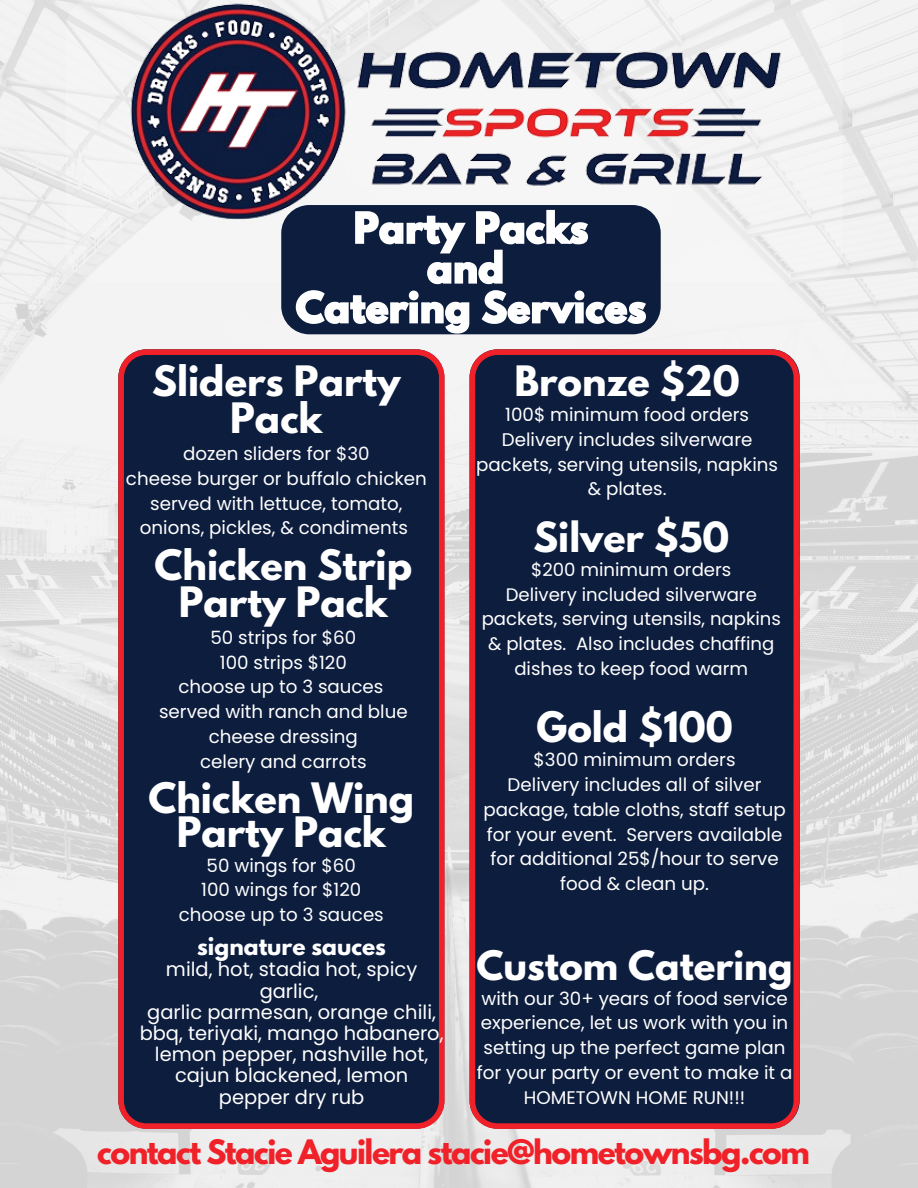
<style>
.page{position:relative;width:918px;height:1188px;background:#fff}
.page>*{position:absolute;margin:0;border:0;box-sizing:border-box;transform-origin:0 0}
.t1{font:700 37.05px/37.2px "League Spartan";color:#fff;text-align:center}
.t2{font:700 37.05px "League Spartan";letter-spacing:.02em;color:#fff}
.t3{font:700 36.75px "League Spartan";color:#fff}
.t4{font:700 36px "League Spartan";color:#fff}
.t5{font:700 29.85px "League Spartan";letter-spacing:-.05em;color:#f02128}
.t6{font:700 21.75px "League Spartan";color:#fff}
.t7{font:19.5px/21.1px "Poppins";color:#fff;text-align:center}
.t8{font:18.3px/24.8px "Poppins";color:#fff;text-align:center}
.t9{font:18.15px/24.6px "Poppins";color:#fff;text-align:center}
</style>
<div class="page">
<img style="left:0;top:0;width:918px;height:1188px">
<svg style="left:66px;top:0;width:777px;height:282px;fill:#f5f5f5"></svg>
<img style="left:445px;top:866px;width:25px;height:34px">
<img style="left:121px;top:0;width:677px;height:231px">
<div style="left:281px;top:205px;width:380px;height:129px;background:#0d1d3e;border-radius:28px"></div>
<div style="left:118px;top:349px;width:327px;height:780px;background:#0d1d3e"></div>
<div style="left:470px;top:349px;width:329px;height:780px;background:#0d1d3e"></div>
<svg style="left:295px;top:209px;width:352px;height:126px"></svg>
<p class="t2" style="left:354px;top:209px;width:236px">Party Packs</p>
<p class="t1" style="left:427px;top:254px;width:78px">and</p>
<p class="t2" style="left:296px;top:289px;width:352px">Catering Services</p>
<p class="t1" style="left:152px;top:368px;width:250px">Sliders Party<br>Pack</p>
<p class="t8" style="left:183px;top:441px;width:188px">dozen sliders for $30</p>
<p class="t8" style="left:126px;top:466px;width:302px">cheese burger or buffalo chicken</p>
<p class="t8" style="left:140px;top:491px;width:270px">served with lettuce, tomato, onions, pickles, &amp; condiments</p>
<p class="t1" style="left:155px;top:551px;width:259px">Chicken Strip<br>Party Pack</p>
<p class="t8" style="left:210px;top:625px;width:147px">50 strips for $60</p>
<p class="t8" style="left:220px;top:650px;width:129px">100 strips $120</p>
<p class="t8" style="left:178px;top:675px;width:207px">choose up to 3 sauces</p>
<p class="t8" style="left:159px;top:699px;width:250px">served with ranch and blue cheese dressing</p>
<p class="t8" style="left:200px;top:749px;width:168px">celery and carrots</p>
<p class="t1" style="left:148px;top:786px;width:267px;line-height:33.6px">Chicken Wing<br>Party Pack</p>
<p class="t8" style="left:207px;top:853px;width:151px">50 wings for $60</p>
<p class="t8" style="left:201px;top:878px;width:162px">100 wings for $120</p>
<p class="t8" style="left:179px;top:902px;width:207px">choose up to 3 sauces</p>
<p class="t6" style="left:197px;top:936px;width:190px">signature sauces</p>
<p class="t7" style="left:166px;top:959px;width:253px">mild, hot, stadia hot, spicy garlic,</p>
<p class="t7" style="left:140px;top:1001px;width:305px">garlic parmesan, orange chili, bbq, teriyaki, mango habanero, lemon pepper, nashville hot, cajun blackened, lemon pepper dry rub</p>
<p class="t1" style="left:514px;top:367px;width:227px">Bronze $20</p>
<p class="t8" style="left:505px;top:402px;width:245px">100$ minimum food orders</p>
<p class="t8" style="left:476px;top:427px;width:303px">Delivery includes silverware packets, serving utensils, napkins &amp; plates.</p>
<p class="t3" style="left:533px;top:519px;width:197px">Silver $50</p>
<p class="t9" style="left:531px;top:558px;width:202px">$200 minimum orders</p>
<p class="t9" style="left:482px;top:582px;width:301px">Delivery included silverware packets, serving utensils, napkins &amp; plates. Also includes chaffing dishes to keep food warm</p>
<p class="t1" style="left:537px;top:713px;width:198px">Gold $100</p>
<p class="t8" style="left:534px;top:747px;width:204px">$300 minimum orders</p>
<p class="t8" style="left:483px;top:772px;width:304px">Delivery includes all of silver package, table cloths, staff setup for your event. Servers available for additional 25$/hour to serve food &amp; clean up.</p>
<p class="t4" style="left:477px;top:947px;width:317px">Custom Catering</p>
<p class="t8" style="left:477px;top:986px;width:317px">with our 30+ years of food service experience, let us work with you in setting up the perfect game plan for your party or event to make it a<br>HOMETOWN HOME RUN!!!</p>
<p class="t5" style="left:97px;top:1137px;width:714px">contact Stacie Aguilera stacie@hometownsbg.com</p>
</div>
